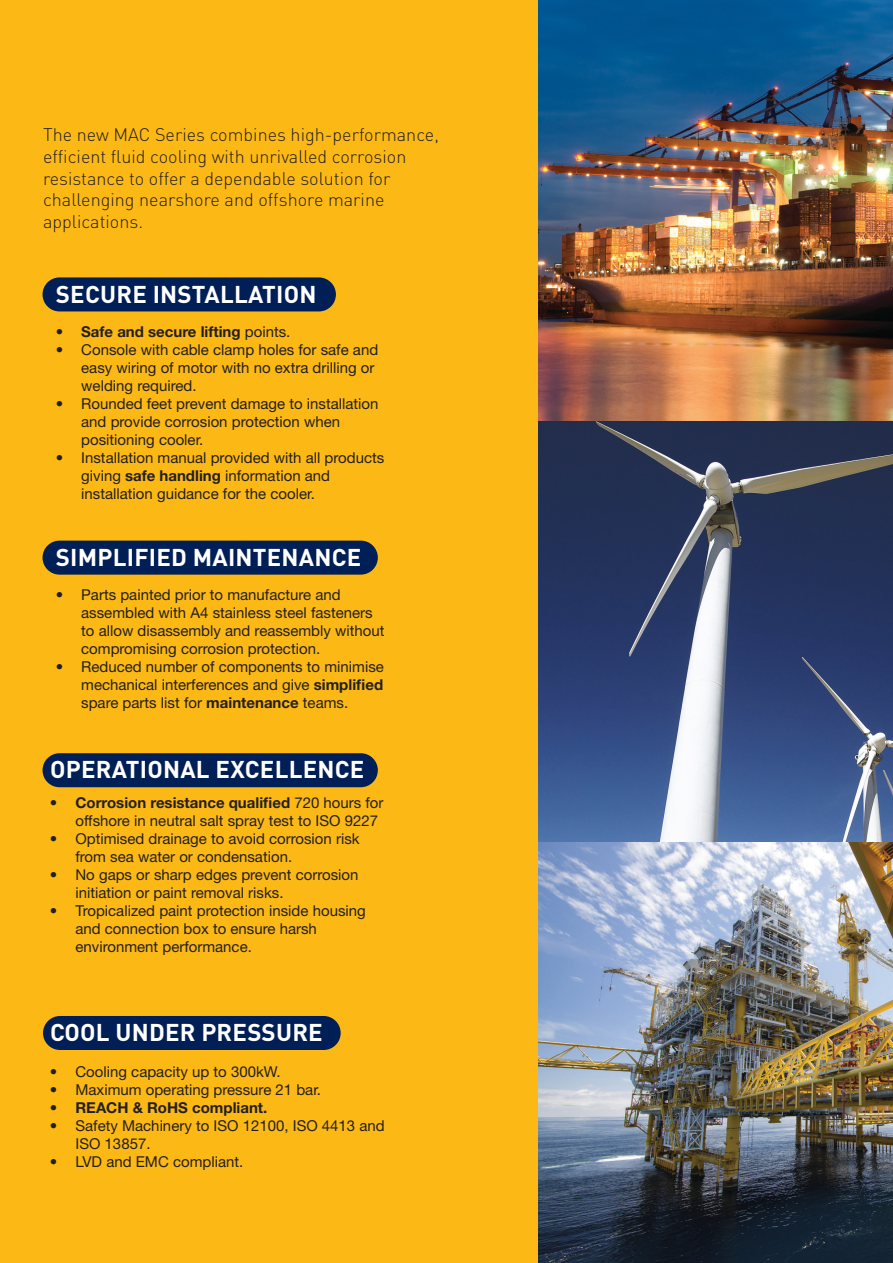
<style>
.page{position:relative;width:893px;height:1263px;background:#fcb814}
.page>*{position:absolute;margin:0;border:0;box-sizing:border-box;transform-origin:0 0}
.t1{font:700 24px "DINOT";letter-spacing:.01em;color:#fff}
.t2{font:300 18px/21.6px "DINOT";color:#231f20}
.t3{font:15px/18px "Helvetica Neue LT Std";color:#231f20}
.t4{font:700 15px "Helvetica Neue LT Std";color:#231f20}
.s1{font-weight:400}
.s2{font-weight:700}
</style>
<div class="page">
<div style="left:43px;top:277px;width:293px;height:34px;background:#001f56;border-radius:17px"></div>
<div style="left:43px;top:541px;width:335px;height:34px;background:#001f56;border-radius:17px"></div>
<div style="left:43px;top:753px;width:335px;height:34px;background:#001f56;border-radius:17px"></div>
<div style="left:43px;top:1016px;width:298px;height:34px;background:#001f56;border-radius:17px"></div>
<img style="left:539px;top:0;width:354px;height:1263px">
<p class="t2" style="left:43px;top:123px;width:397px">The new MAC Series combines high-performance, efficient fluid cooling with unrivalled corrosion resistance to offer a dependable solution for challenging nearshore and offshore marine applications.</p>
<p class="t1" style="left:56px;top:278px;width:262px">SECURE INSTALLATION</p>
<p class="t4" style="left:56px;top:323px;width:236px">• Safe and secure lifting <span class="s1">points.</span></p>
<p class="t3" style="left:81px;top:341px;width:298px;text-indent:-26px">• Console with cable clamp holes for safe and easy wiring of motor with no extra drilling or welding required.</p>
<p class="t3" style="left:81px;top:395px;width:299px;text-indent:-26px">• Rounded feet prevent damage to installation and provide corrosion protection when positioning cooler.</p>
<p class="t3" style="left:81px;top:449px;width:305px;text-indent:-26px">• Installation manual provided with all products giving <span class="s2">safe handling</span> information and installation guidance for the cooler.</p>
<p class="t1" style="left:56px;top:541px;width:307px">SIMPLIFIED MAINTENANCE</p>
<p class="t3" style="left:81px;top:585px;width:305px;text-indent:-26px">• Parts painted prior to manufacture and assembled with A4 stainless steel fasteners to allow disassembly and reassembly without compromising corrosion protection.</p>
<p class="t3" style="left:81px;top:657px;width:304px;text-align:justify;text-indent:-26px">• Reduced number of components to minimise mechanical interferences and give <span class="s2">simplified </span>spare parts list for <span class="s2">maintenance</span> teams.</p>
<p class="t1" style="left:50px;top:753px;width:316px">OPERATIONAL EXCELLENCE</p>
<p class="t3" style="left:75px;top:793px;width:310px;text-indent:-26px"><span class="s2">• Corrosion resistance qualified</span> 720 hours for offshore in neutral salt spray test to ISO 9227</p>
<p class="t3" style="left:75px;top:829px;width:286px;text-indent:-26px">• Optimised drainage to avoid corrosion risk from sea water or condensation.</p>
<p class="t3" style="left:75px;top:865px;width:285px;text-indent:-26px">• No gaps or sharp edges prevent corrosion initiation or paint removal risks.</p>
<p class="t3" style="left:75px;top:901px;width:292px;text-indent:-26px">• Tropicalized paint protection inside housing and connection box to ensure harsh environment performance.</p>
<p class="t1" style="left:50px;top:1016px;width:274px">COOL UNDER PRESSURE</p>
<p class="t3" style="left:50px;top:1062px;width:232px">• Cooling capacity up to 300kW.</p>
<p class="t3" style="left:50px;top:1080px;width:273px">• Maximum operating pressure 21 bar.</p>
<p class="t4" style="left:50px;top:1098px;width:219px">• REACH &amp; RoHS compliant.</p>
<p class="t3" style="left:75px;top:1116px;width:311px;text-indent:-26px">• Safety Machinery to ISO 12100, ISO 4413 and<br>ISO 13857.</p>
<p class="t3" style="left:50px;top:1152px;width:195px">• LVD and EMC compliant.</p>
</div>
